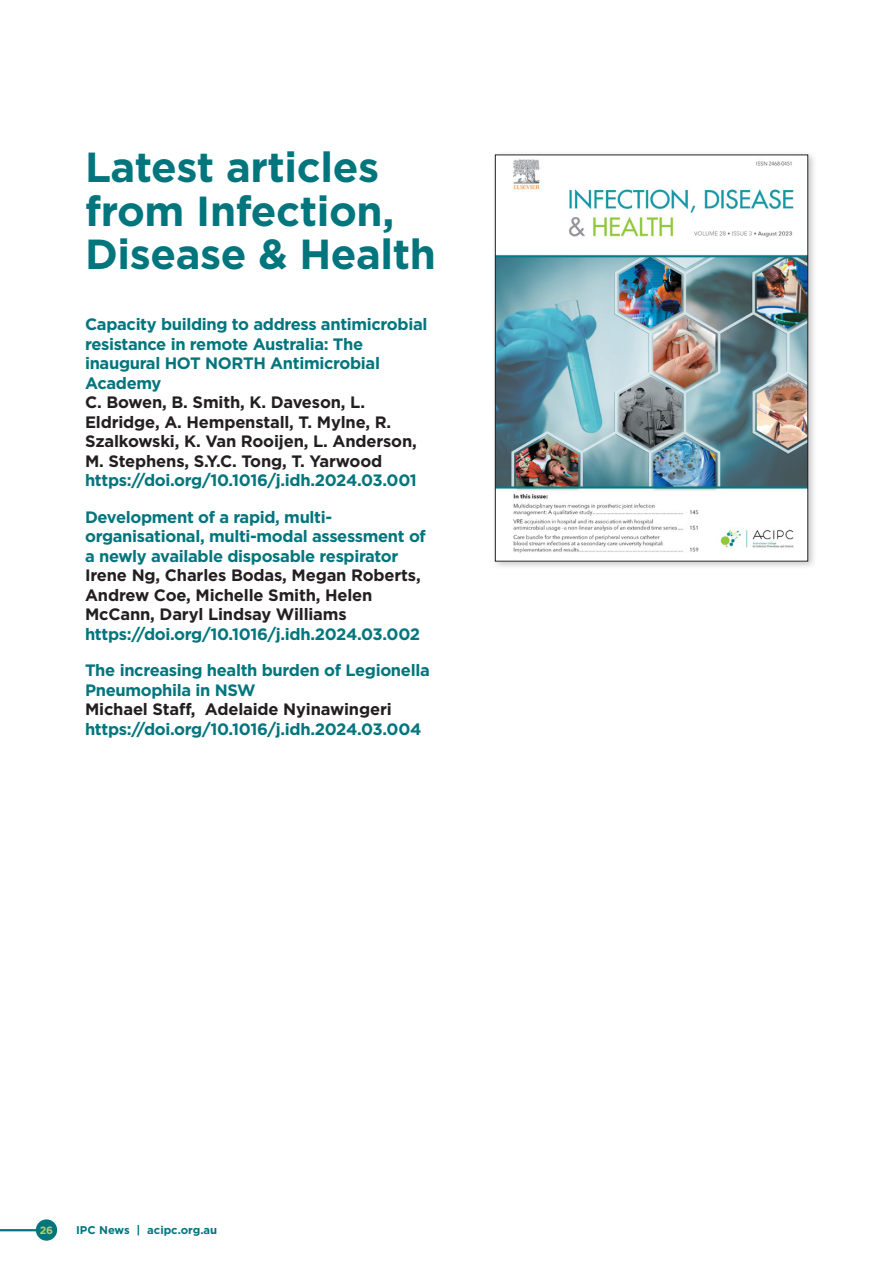
<style>
.page{position:relative;width:893px;height:1263px;background:#fff}
.page>*{position:absolute;margin:0;border:0;box-sizing:border-box;transform-origin:0 0}
.HEADING_ACIPC{font:700 42px/43.2px "Gotham";letter-spacing:-.01em;color:#02757d}
.t1{font:700 16.5px/19.5px "Gotham";letter-spacing:-.02em;color:#02757d}
.t2{font:700 11.25px "Gotham";color:#02757d}
.t3{font:700 10.5px "Gotham";color:#b8d166}
.s1{color:#231f20}
</style>
<div class="page">
<div style="left:36px;top:1219px;width:21px;height:22px;background:#02757d;border-radius:50%"></div>
<hr style="left:0;top:1229px;width:39px;height:2px;background:#02757d">
<div style="left:491px;top:151px;width:326px;height:419px;background:#231f20;opacity:.25"></div>
<img style="left:497px;top:157px;width:309px;height:402px">
<div style="left:495px;top:155px;width:313px;height:406px;border:1px solid #231f20"></div>
<p class="HEADING_ACIPC" style="left:85px;top:146px;width:352px">Latest articles from Infection,<br>Disease &amp; Health</p>
<p class="t1" style="left:85px;top:314px;width:344px">Capacity building to address antimicrobial resistance in remote Australia: The inaugural HOT NORTH Antimicrobial Academy<br><span class="s1">C. Bowen, B. Smith, K. Daveson, L.<br>Eldridge, A. Hempenstall, T. Mylne, R.<br>Szalkowski, K. Van Rooijen, L. Anderson, M. Stephens, S.Y.C. Tong, T. Yarwood </span>https://doi.org/10.1016/j.idh.2024.03.001</p>
<p class="t1" style="left:85px;top:507px;width:342px">Development of a rapid, multi&shy;organisational, multi-modal assessment of a newly available disposable respirator <span class="s1">Irene Ng, Charles Bodas, Megan Roberts, Andrew Coe, Michelle Smith, Helen McCann, Daryl Lindsay Williams </span>https://doi.org/10.1016/j.idh.2024.03.002</p>
<p class="t1" style="left:85px;top:660px;width:346px">The increasing health burden of Legionella Pneumophila in NSW<br><span class="s1">Michael Staff, Adelaide Nyinawingeri </span>https://doi.org/10.1016/j.idh.2024.03.004</p>
<p class="t3" style="left:40px;top:1223px;width:15px">26</p>
<p class="t2" style="left:76px;top:1222px;width:143px">IPC News | acipc.org.au</p>
</div>
